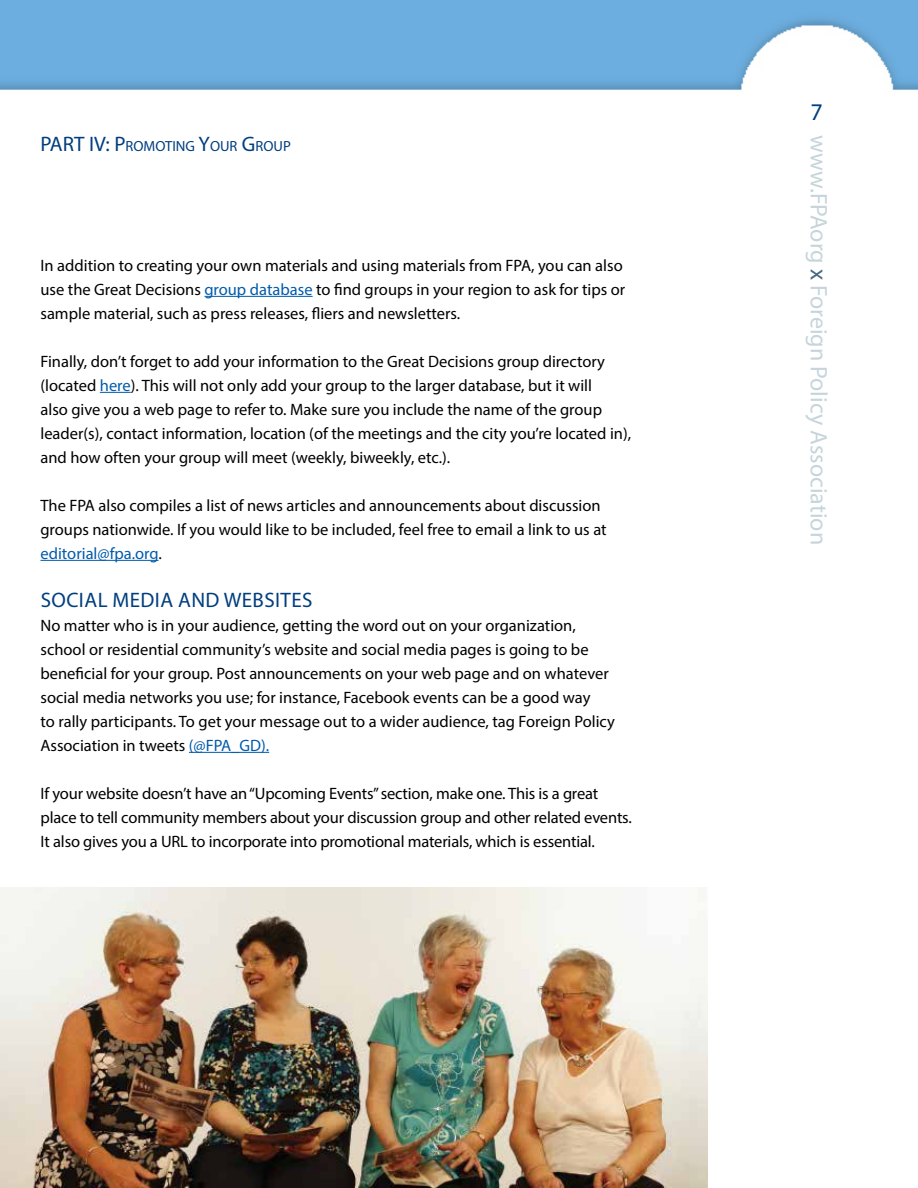
<style>
.page{position:relative;width:918px;height:1188px;background:#fff}
.page>*{position:absolute;margin:0;border:0;box-sizing:border-box;transform-origin:0 0}
.t1{font:24px "Myriad Pro";color:#c5d5db}
.t2{font:24px "Myriad Pro";color:#003e7e}
.t3{font:21px "Myriad Pro";letter-spacing:.02em;color:#003e7e}
.t4{font:21px "Myriad Pro";color:#003e7e}
.t5{font:16.5px/24px "Myriad Pro";color:#000}
.t6{font:14.7px "Myriad Pro";color:#003e7e}
.s1{font-size:21px}
.s2{color:#005baa}
.s3{color:#46687d}
</style>
<div class="page">
<img style="left:0;top:0;width:918px;height:888px">
<hr style="left:204px;top:296px;width:109px;height:1px;background:#005baa">
<hr style="left:100px;top:392px;width:31px;height:1px;background:#005baa">
<hr style="left:40px;top:560px;width:119px;height:1px;background:#005baa">
<hr style="left:189px;top:752px;width:80px;height:1px;background:#005baa">
<img style="left:0;top:888px;width:708px;height:300px">
<p class="t4" style="left:40px;top:131px;width:22px">PART</p>
<p class="t6" style="left:89px;top:137px;width:202px"><span class="s1">IV: P</span>ROMOTING <span class="s1">Y</span>OUR <span class="s1">G</span>ROUP</p>
<p class="t5" style="left:40px;top:253px;width:586px">In addition to creating your own materials and using materials from FPA, you can also use the Great Decisions <span class="s2">group database</span> to find groups in your region to ask for tips or sample material, such as press releases, fliers and newsletters.</p>
<p class="t5" style="left:40px;top:349px;width:592px">Finally, don’t forget to add your information to the Great Decisions group directory (located <span class="s2">here</span>). This will not only add your group to the larger database, but it will<br>also give you a web page to refer to. Make sure you include the name of the group leader(s), contact information, location (of the meetings and the city you’re located in), and how often your group will meet (weekly, biweekly, etc.).</p>
<p class="t5" style="left:40px;top:493px;width:568px">The FPA also compiles a list of news articles and announcements about discussion groups nationwide. If you would like to be included, feel free to email a link to us at <span class="s2">editorial@fpa.org</span>.</p>
<p class="t3" style="left:41px;top:587px;width:273px">SOCIAL MEDIA AND WEBSITES</p>
<p class="t5" style="left:40px;top:613px;width:576px">No matter who is in your audience, getting the word out on your organization, school or residential community’s website and social media pages is going to be beneficial for your group. Post announcements on your web page and on whatever social media networks you use; for instance, Facebook events can be a good way<br>to rally participants. To get your message out to a wider audience, tag Foreign Policy Association in tweets <span class="s2">(@FPA_GD).</span></p>
<p class="t5" style="left:40px;top:781px;width:593px">If your website doesn’t have an “Upcoming Events” section, make one. This is a great place to tell community members about your discussion group and other related events.<br>It also gives you a URL to incorporate into promotional materials, which is essential.</p>
<h1 class="t2" style="left:811px;top:97px;width:14px">7</h1>
<h1 class="t1" style="left:834px;top:135px;width:411px;rotate:90deg">www.FPAorg <span class="s3">x</span> Foreign Policy Association</h1>
</div>
